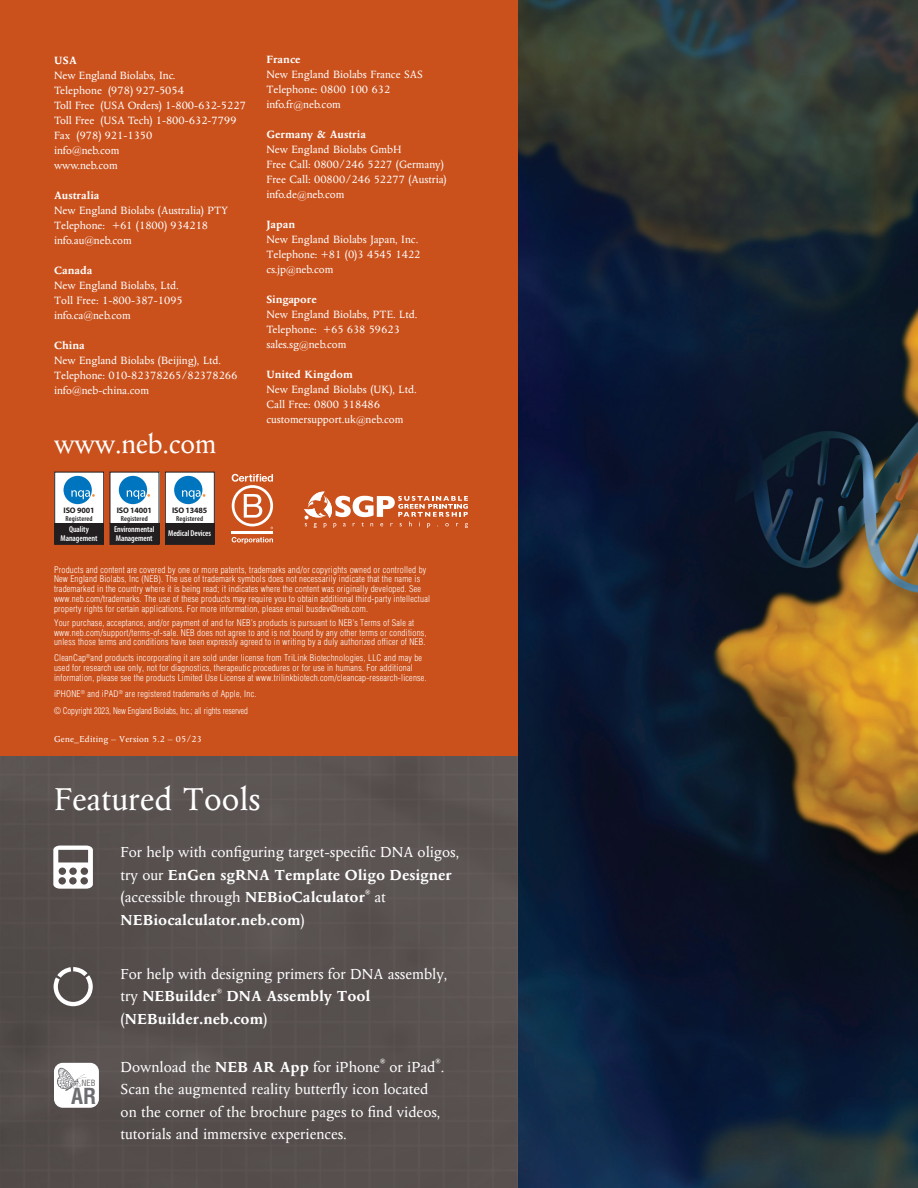
<style>
.page{position:relative;width:918px;height:1188px;background:#cb511c}
.page>*{position:absolute;margin:0;border:0;box-sizing:border-box;transform-origin:0 0}
.Intro_Heading{font:36px "Columbus MT Pro";color:#fff}
.t1{font:30px "Columbus MT Pro";letter-spacing:-.01em;color:#fff}
.t2{font:700 condensed 21.6px "Helvetica LT Std";color:#6c6d70}
.Subheading{font:16.5px/22.5px "Columbus MT Pro";color:#fff}
.Subheading-2{font:700 16.5px/22.5px "Columbus MT Pro";color:#fff}
.Cover_text{font:12px "Columbus MT Pro";color:#fff}
.Cover_Head{font:700 12px "Columbus MT Pro";color:#fff}
.Footnote_Sheets_09{font:9.75px "Columbus MT Pro";letter-spacing:.025em;color:#fff}
.Footnote_Sheets_09-2{font:300 condensed 9px/9.8px "Helvetica LT Std";letter-spacing:.025em;color:#fff}
.Footnote_Sheets_09-3{font:300 condensed 9px "Helvetica LT Std";color:#fff;scale:.95 1}
.t3{font:600 condensed 8.55px/8.6px "Myriad Pro";letter-spacing:-.01em;color:#fff}
.t4{font:condensed 8.4px "Helvetica LT Std";color:#6c6d70}
.t5{font:700 8.1px "Myriad Pro";letter-spacing:-.02em;color:#231f20}
.t6{font:600 condensed 7.2px "Myriad Pro";letter-spacing:.02em;color:#231f20}
.Subheading-3{font:700 7.05px "Columbus MT Pro";color:#fff}
.s1{font-size:10.5px}
.s2{font-weight:700}
.s3{font-weight:400}
</style>
<div class="page">
<div style="left:0;top:756px;width:518px;height:432px;background:#57514f"></div>
<svg style="left:54px;top:967px;width:39px;height:39px;background:#837e7d"></svg>
<svg style="left:53px;top:846px;width:40px;height:43px;background:#bab8b7"></svg>
<svg style="left:55px;top:1063px;width:43px;height:44px;background:#eeeeef"></svg>
<div style="left:54px;top:1063px;width:45px;height:45px;border:1px solid #fff;border-radius:8px"></div>
<img style="left:518px;top:0;width:400px;height:1188px">
<div style="left:165px;top:472px;width:49px;height:52px;background:#fff"></div>
<div style="left:165px;top:472px;width:50px;height:52px;border:1px solid #231f20"></div>
<div style="left:165px;top:524px;width:49px;height:20px;background:#231f20"></div>
<div style="left:165px;top:523px;width:50px;height:22px;border:1px solid #231f20"></div>
<div style="left:174px;top:476px;width:28px;height:28px;background:#0075bf;border-radius:50%"></div>
<svg style="left:182px;top:490px;width:23px;height:9px"></svg>
<div style="left:110px;top:472px;width:49px;height:52px;background:#fff"></div>
<div style="left:110px;top:524px;width:49px;height:20px;background:#231f20"></div>
<div style="left:110px;top:523px;width:49px;height:22px;border:1px solid #231f20"></div>
<div style="left:119px;top:476px;width:28px;height:28px;background:#0075bf;border-radius:50%"></div>
<svg style="left:127px;top:490px;width:23px;height:9px"></svg>
<div style="left:55px;top:472px;width:49px;height:52px;background:#fff"></div>
<div style="left:54px;top:472px;width:50px;height:52px;border:1px solid #231f20"></div>
<div style="left:55px;top:524px;width:49px;height:20px;background:#231f20"></div>
<div style="left:54px;top:523px;width:50px;height:22px;border:1px solid #231f20"></div>
<div style="left:64px;top:476px;width:28px;height:28px;background:#0075bf;border-radius:50%"></div>
<svg style="left:71px;top:490px;width:24px;height:9px"></svg>
<hr style="left:232px;top:531px;width:41px;height:3px;background:#fff">
<svg style="left:232px;top:474px;width:41px;height:55px"></svg>
<svg style="left:232px;top:537px;width:41px;height:7px"></svg>
<svg style="left:304px;top:492px;width:164px;height:36px"></svg>
<p class="Cover_Head" style="left:54px;top:54px;width:25px">USA</p>
<p class="Cover_text" style="left:54px;top:69px;width:123px">New England Biolabs, Inc.</p>
<p class="Cover_text" style="left:54px;top:84px;width:132px">Telephone (978) 927-5054</p>
<p class="Cover_text" style="left:54px;top:99px;width:193px">Toll Free (USA Orders) 1-800-632-5227</p>
<p class="Cover_text" style="left:54px;top:114px;width:184px">Toll Free (USA Tech) 1-800-632-7799</p>
<p class="Cover_text" style="left:54px;top:129px;width:100px">Fax (978) 921-1350</p>
<p class="Cover_text" style="left:54px;top:144px;width:67px">info<span class="s1">@</span>neb.com</p>
<p class="Cover_text" style="left:54px;top:159px;width:65px">www.neb.com</p>
<p class="Cover_Head" style="left:54px;top:189px;width:47px">Australia</p>
<p class="Cover_text" style="left:54px;top:204px;width:176px">New England Biolabs (Australia) PTY</p>
<p class="Cover_text" style="left:54px;top:219px;width:156px">Telephone: +61 (1800) 934218</p>
<p class="Cover_text" style="left:54px;top:234px;width:79px">info.au<span class="s1">@</span>neb.com</p>
<p class="Cover_Head" style="left:54px;top:264px;width:40px">Canada</p>
<p class="Cover_text" style="left:54px;top:279px;width:126px">New England Biolabs, Ltd.</p>
<p class="Cover_text" style="left:54px;top:294px;width:130px">Toll Free: 1-800-387-1095</p>
<p class="Cover_text" style="left:54px;top:309px;width:78px">info.ca<span class="s1">@</span>neb.com</p>
<p class="Cover_Head" style="left:54px;top:339px;width:32px">China</p>
<p class="Cover_text" style="left:54px;top:354px;width:169px">New England Biolabs (Beijing), Ltd.</p>
<p class="Cover_text" style="left:54px;top:369px;width:185px">Telephone: 010-82378265/82378266</p>
<p class="Cover_text" style="left:54px;top:384px;width:97px">info<span class="s1">@</span>neb-china.com</p>
<p class="t1" style="left:54px;top:428px;width:164px">www.neb.com</p>
<p class="Cover_Head" style="left:266px;top:53px;width:36px">France</p>
<p class="Cover_text" style="left:266px;top:68px;width:158px">New England Biolabs France SAS</p>
<p class="Cover_text" style="left:266px;top:83px;width:125px">Telephone: 0800 100 632</p>
<p class="Cover_text" style="left:266px;top:98px;width:76px">info.fr<span class="s1">@</span>neb.com</p>
<p class="Cover_Head" style="left:266px;top:128px;width:101px">Germany &amp; Austria</p>
<p class="Cover_text" style="left:266px;top:143px;width:137px">New England Biolabs GmbH</p>
<p class="Cover_text" style="left:266px;top:158px;width:179px">Free Call: 0800/246 5227 (Germany)</p>
<p class="Cover_text" style="left:266px;top:173px;width:182px">Free Call: 00800/246 52277 (Austria)</p>
<p class="Cover_text" style="left:266px;top:188px;width:80px">info.de<span class="s1">@</span>neb.com</p>
<p class="Cover_Head" style="left:266px;top:218px;width:30px">Japan</p>
<p class="Cover_text" style="left:266px;top:233px;width:153px">New England Biolabs Japan, Inc.</p>
<p class="Cover_text" style="left:266px;top:248px;width:156px">Telephone: +81 (0)3 4545 1422</p>
<p class="Cover_text" style="left:266px;top:263px;width:69px">cs.jp<span class="s1">@</span>neb.com</p>
<p class="Cover_Head" style="left:266px;top:293px;width:52px">Singapore</p>
<p class="Cover_text" style="left:266px;top:308px;width:153px">New England Biolabs, PTE. Ltd.</p>
<p class="Cover_text" style="left:266px;top:323px;width:135px">Telephone: +65 638 59623</p>
<p class="Cover_text" style="left:266px;top:338px;width:82px">sales.sg<span class="s1">@</span>neb.com</p>
<p class="Cover_Head" style="left:266px;top:368px;width:88px">United Kingdom</p>
<p class="Cover_text" style="left:266px;top:383px;width:152px">New England Biolabs (UK), Ltd.</p>
<p class="Cover_text" style="left:266px;top:398px;width:115px">Call Free: 0800 318486</p>
<p class="Cover_text" style="left:266px;top:413px;width:138px">customersupport.uk<span class="s1">@</span>neb.com</p>
<p class="t5" style="left:64px;top:505px;width:32px">ISO 9001</p>
<p class="t6" style="left:66px;top:515px;width:28px">Registered</p>
<p class="t3" style="left:61px;top:525px;width:38px;text-align:center">Quality<br>Management</p>
<p class="t5" style="left:117px;top:505px;width:37px">ISO 14001</p>
<p class="t6" style="left:121px;top:515px;width:28px">Registered</p>
<p class="t3" style="left:114px;top:525px;width:42px">Environmental<br>Management</p>
<p class="t5" style="left:172px;top:505px;width:37px">ISO 13485</p>
<p class="t6" style="left:176px;top:515px;width:28px">Registered</p>
<p class="t3" style="left:168px;top:530px;width:44px">Medical Devices</p>
<p class="Footnote_Sheets_09-2" style="left:54px;top:564px;width:378px">Products and content are covered by one or more patents, trademarks and/or copyrights owned or controlled by New England Biolabs, Inc (NEB). The use of trademark symbols does not necessarily indicate that the name is trademarked in the country where it is being read; it indicates where the content was originally developed. See www.neb.com/trademarks. The use of these products may require you to obtain additional third-party intellectual property rights for certain applications. For more information, please email busdev@neb.com.</p>
<p class="Footnote_Sheets_09-2" style="left:54px;top:618px;width:374px">Your purchase, acceptance, and/or payment of and for NEB’s products is pursuant to NEB’s Terms of Sale at www.neb.com/support/terms-of-sale. NEB does not agree to and is not bound by any other terms or conditions, unless those terms and conditions have been expressly agreed to in writing by a duly authorized officer of NEB.</p>
<p class="Footnote_Sheets_09-2" style="left:54px;top:653px;width:374px">CleanCap<sup>®</sup>and products incorporating it are sold under license from TriLink Biotechnologies, LLC and may be used for research use only, not for diagnostics, therapeutic procedures or for use in humans. For additional information, please see the products Limited Use License at www.trilinkbiotech.com/cleancap-research-license.</p>
<p class="Footnote_Sheets_09-2" style="left:54px;top:689px;width:204px">iPHONE<sup>®</sup> and iPAD<sup>®</sup> are registered trademarks of Apple, Inc.</p>
<p class="Footnote_Sheets_09-3" style="left:54px;top:705px;width:206px">© Copyright 2023, New England Biolabs, Inc.; all rights reserved</p>
<p class="Footnote_Sheets_09" style="left:54px;top:734px;width:150px">Gene_Editing – Version 5.2 – 05/23</p>
<p class="Intro_Heading" style="left:54px;top:780px;width:208px">Featured Tools</p>
<p class="Subheading" style="left:121px;top:841px;width:340px">For help with configuring target-specific DNA oligos, try our <span class="s2">EnGen sgRNA Template Oligo Designer </span>(accessible through <span class="s2">NEBioCalculator</span></p>
<p class="Subheading-3" style="left:365px;top:888px;width:7px">®</p>
<p class="Subheading" style="left:375px;top:886px;width:13px">at</p>
<p class="Subheading-2" style="left:121px;top:908px;width:186px">NEBiocalculator.neb.com<span class="s3">)</span></p>
<p class="t4" style="left:81px;top:1078px;width:16px">NEB</p>
<p class="t2" style="left:71px;top:1083px;width:27px">AR</p>
<p class="Subheading" style="left:121px;top:963px;width:328px">For help with designing primers for DNA assembly, try <span class="s2">NEBuilder</span></p>
<p class="Subheading-3" style="left:217px;top:987px;width:7px">®</p>
<p class="Subheading-2" style="left:121px;top:985px;width:251px;text-indent:106px">DNA Assembly Tool <span class="s3">(</span>NEBuilder.neb.com<span class="s3">)</span></p>
<p class="Subheading-3" style="left:435px;top:1057px;width:7px">®</p>
<p class="Subheading" style="left:121px;top:1078px;width:321px">Scan the augmented reality butterfly icon located on the corner of the brochure pages to find videos, tutorials and immersive experiences.</p>
<p class="Subheading" style="left:121px;top:1056px;width:261px">Download the <span class="s2">NEB AR App</span> for iPhone</p>
<p class="Subheading-3" style="left:380px;top:1057px;width:7px">®</p>
<p class="Subheading" style="left:390px;top:1056px;width:56px">or iPad .</p>
</div>
